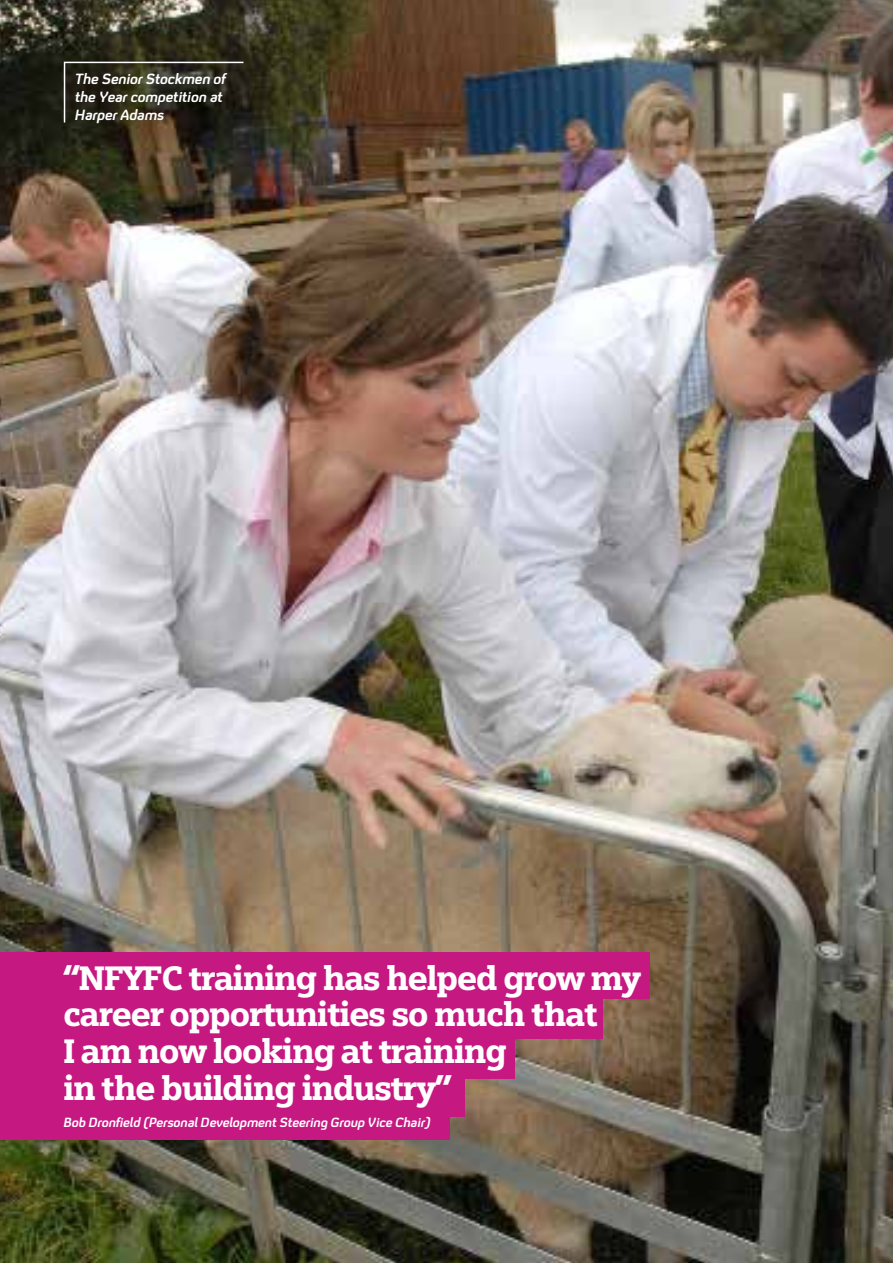
<style>
.page{position:relative;width:893px;height:1263px;background:#fff}
.page>*{position:absolute;margin:0;border:0;box-sizing:border-box;transform-origin:0 0}
.t1{font:900 34.05px/36.9px "Siemens Slab";letter-spacing:-.05em;color:#fff}
.t2{font:italic 700 15px/18px "C4 Text";letter-spacing:-.01em;color:#fff}
.t3{font:italic 700 13.5px "C4 Text";letter-spacing:-.01em;color:#fff}
</style>
<div class="page">
<img style="left:0;top:0;width:893px;height:1263px">
<div style="left:0;top:1105px;width:450px;height:34px;background:#c61881"></div>
<div style="left:0;top:952px;width:649px;height:47px;background:#c61881"></div>
<div style="left:0;top:992px;width:602px;height:46px;background:#c61881"></div>
<div style="left:0;top:1032px;width:514px;height:47px;background:#c61881"></div>
<div style="left:0;top:1070px;width:465px;height:47px;background:#c61881"></div>
<svg style="left:63px;top:61px;width:182px;height:63px;background:#2e2c1f"></svg>
<p class="t2" style="left:75px;top:70px;width:153px">The Senior Stockmen of the Year competition at<br>Harper Adams</p>
<p class="t1" style="left:63px;top:958px;width:580px">“NFYFC training has helped grow my career opportunities so much that<br>I am now looking at training<br>in the building industry”</p>
<p class="t3" style="left:64px;top:1115px;width:368px">Bob Dronfield (Personal Development Steering Group Vice Chair)</p>
</div>
